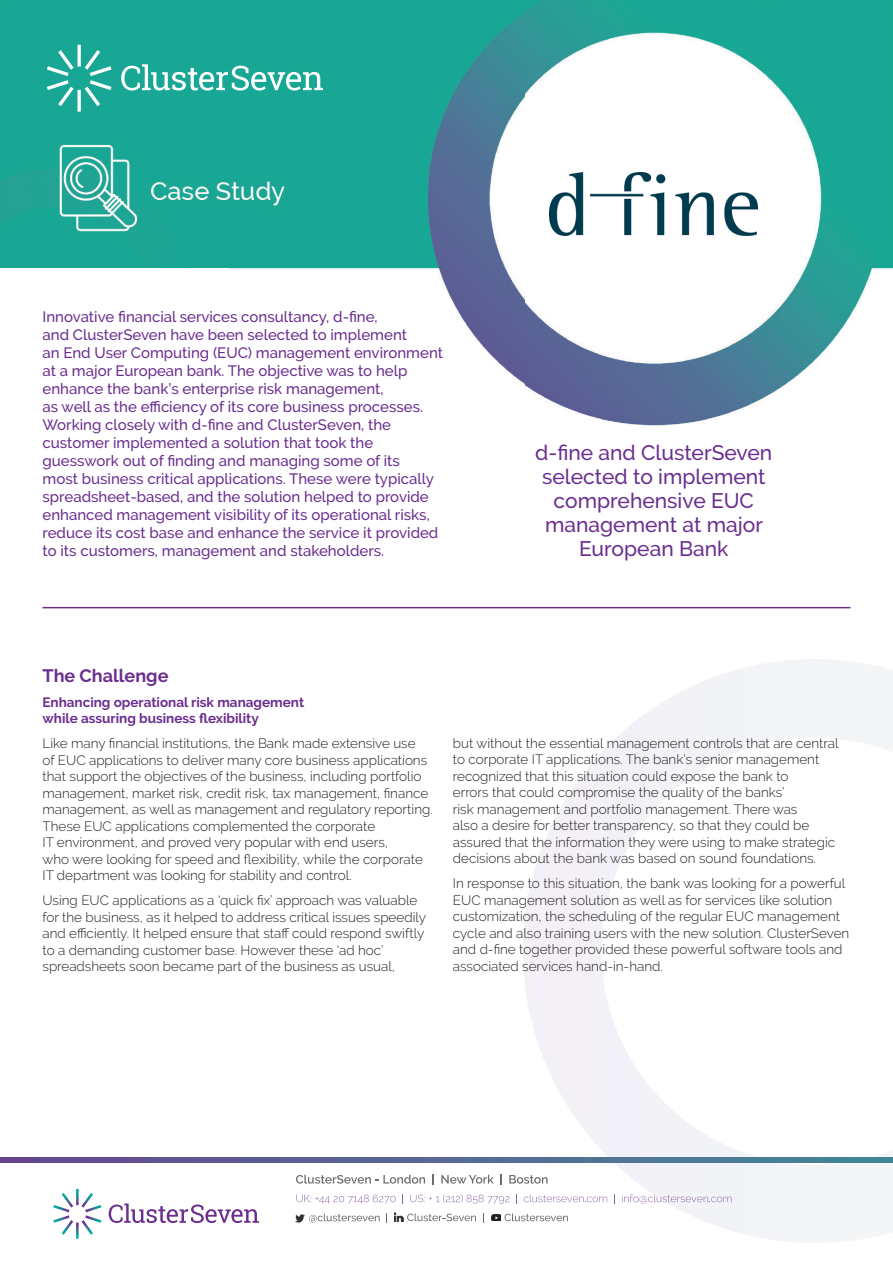
<style>
.page{position:relative;width:893px;height:1263px;background:#fff}
.page>*{position:absolute;margin:0;border:0;box-sizing:border-box;transform-origin:0 0}
.t1{font:500 21px/24px "Raleway";color:#6b2e8f;text-align:center}
.t2{font:700 18px "Raleway";color:#6b2e8f}
.t3{font:500 15px/18px "Raleway";color:#6b2e8f}
.t4{font:300 13.5px/16.5px "Raleway";color:#231f20}
.t5{font:700 13.5px/16.5px "Raleway";color:#6b2e8f}
</style>
<div class="page">
<svg style="left:523px;top:659px;width:370px;height:584px"></svg>
<svg style="left:296px;top:1175px;width:129px;height:9px"></svg>
<svg style="left:441px;top:1175px;width:53px;height:9px"></svg>
<svg style="left:500px;top:1174px;width:2px;height:11px"></svg>
<svg style="left:509px;top:1175px;width:38px;height:9px"></svg>
<svg style="left:296px;top:1194px;width:100px;height:9px"></svg>
<svg style="left:410px;top:1194px;width:99px;height:10px"></svg>
<svg style="left:524px;top:1194px;width:83px;height:8px"></svg>
<svg style="left:622px;top:1194px;width:109px;height:10px"></svg>
<svg style="left:296px;top:1213px;width:84px;height:10px"></svg>
<svg style="left:394px;top:1213px;width:82px;height:9px"></svg>
<svg style="left:492px;top:1213px;width:76px;height:8px"></svg>
<svg style="left:53px;top:1189px;width:48px;height:50px"></svg>
<svg style="left:109px;top:1203px;width:150px;height:20px"></svg>
<svg style="left:0;top:1158px;width:893px;height:4px;background:#546793"></svg>
<hr style="left:43px;top:607px;width:807px;height:1px;background:#6b2e8f">
<img style="left:0;top:0;width:893px;height:426px">
<div style="left:34px;top:30px;width:317px;height:94px;background:#19a795"></div>
<svg style="left:47px;top:45px;width:64px;height:67px"></svg>
<svg style="left:121px;top:64px;width:202px;height:27px"></svg>
<div style="left:0;top:268px;width:229px;height:166px;background:#fff"></div>
<img style="left:550px;top:172px;width:208px;height:63px">
<p class="t3" style="left:43px;top:308px;width:402px">Innovative financial services consultancy, d-fine,<br>and ClusterSeven have been selected to implement<br>an End User Computing (EUC) management environment at a major European bank. The objective was to help enhance the bank’s enterprise risk management,<br>as well as the efficiency of its core business processes.<br>Working closely with d-fine and ClusterSeven, the customer implemented a solution that took the guesswork out of finding and managing some of its<br>most business critical applications. These were typically spreadsheet-based, and the solution helped to provide enhanced management visibility of its operational risks, reduce its cost base and enhance the service it provided to its customers, management and stakeholders.</p>
<p class="t1" style="left:535px;top:441px;width:239px">d-fine and ClusterSeven selected to implement comprehensive EUC management at major<br>European Bank</p>
<p class="t2" style="left:43px;top:665px;width:127px">The Challenge</p>
<p class="t5" style="left:43px;top:694px;width:263px">Enhancing operational risk management while assuring business flexibility</p>
<p class="t4" style="left:43px;top:735px;width:392px">Like many financial institutions, the Bank made extensive use<br>of EUC applications to deliver many core business applications that support the objectives of the business, including portfolio management, market risk, credit risk, tax management, finance management, as well as management and regulatory reporting.<br>These EUC applications complemented the corporate<br>IT environment, and proved very popular with end users,<br>who were looking for speed and flexibility, while the corporate IT department was looking for stability and control.</p>
<p class="t4" style="left:43px;top:892px;width:385px">Using EUC applications as a ‘quick fix’ approach was valuable for the business, as it helped to address critical issues speedily and efficiently. It helped ensure that staff could respond swiftly to a demanding customer base. However these ‘ad hoc’ spreadsheets soon became part of the business as usual,</p>
<p class="t4" style="left:453px;top:735px;width:387px">but without the essential management controls that are central to corporate IT applications. The bank’s senior management recognized that this situation could expose the bank to<br>errors that could compromise the quality of the banks’<br>risk management and portfolio management. There was<br>also a desire for better transparency, so that they could be assured that the information they were using to make strategic decisions about the bank was based on sound foundations.</p>
<p class="t4" style="left:453px;top:875px;width:398px">In response to this situation, the bank was looking for a powerful EUC management solution as well as for services like solution customization, the scheduling of the regular EUC management cycle and also training users with the new solution. ClusterSeven and d-fine together provided these powerful software tools and associated services hand-in-hand.</p>
</div>
